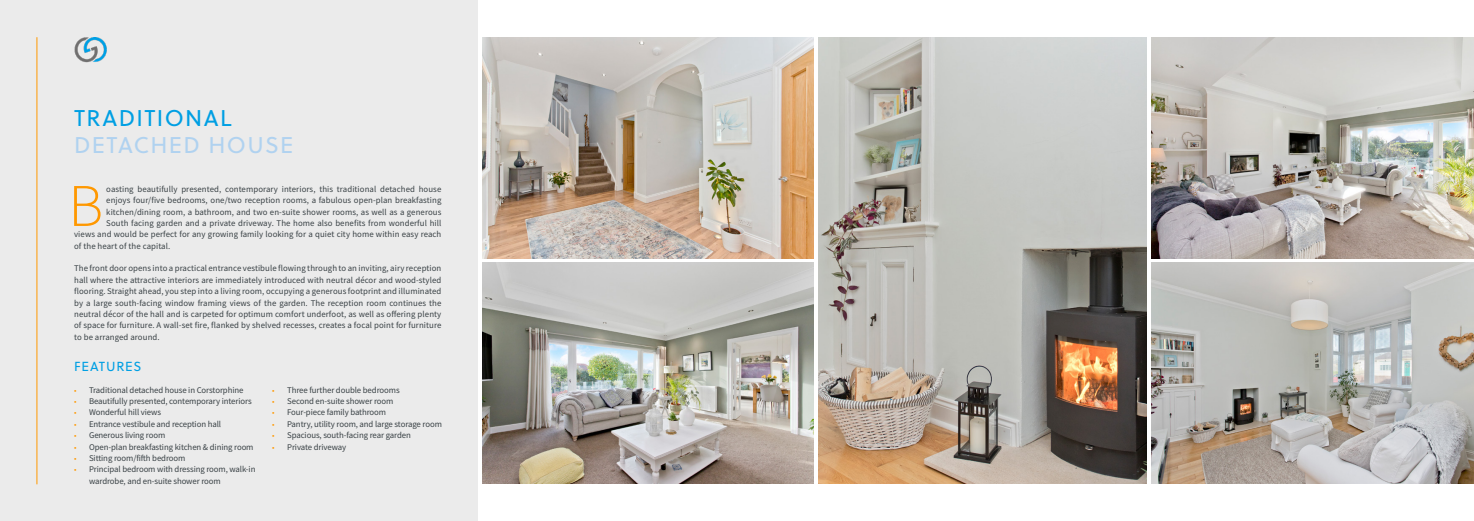
<style>
.page{position:relative;width:1474px;height:521px;background:#fff}
.page>*{position:absolute;margin:0;border:0;box-sizing:border-box;transform-origin:0 0}
.t1{font:300 60.55px "Source Sans Pro";color:#ff9800}
.t2{font:22.75px "Soleil";letter-spacing:.06em;color:#b0d2f0}
.t3{font:22.75px "Soleil";letter-spacing:.06em;color:#009fe3}
.t4{font:13.12px "Soleil";letter-spacing:.06em;color:#009fe3}
.t5{font:8.75px/11.4px "Source Sans Pro";letter-spacing:-.01em;color:#384044}
.t6{font:8.75px "Source Sans Pro";letter-spacing:.01em;color:#384044}
.s1{font-size:7.88px;color:#ff9800}
</style>
<div class="page">
<div style="left:0;top:0;width:477px;height:521px;background:#ebebeb"></div>
<hr style="left:36px;top:37px;width:1px;height:447px;background:#ff9800">
<img style="left:74px;top:38px;width:33px;height:25px">
<img style="left:818px;top:37px;width:328px;height:447px">
<img style="left:482px;top:37px;width:331px;height:221px">
<img style="left:482px;top:263px;width:331px;height:221px">
<img style="left:1151px;top:37px;width:322px;height:221px">
<img style="left:1151px;top:263px;width:322px;height:221px">
<p class="t3" style="left:74px;top:101px;width:159px">TRADITIONAL</p>
<p class="t2" style="left:74px;top:128px;width:221px">DETACHED HOUSE</p>
<p class="t1" style="left:68px;top:169px;width:36px">B</p>
<p class="t6" style="left:106px;top:183px;width:336px">oasting beautifully presented, contemporary interiors, this traditional detached house</p>
<p class="t6" style="left:106px;top:195px;width:336px">enjoys four/five bedrooms, one/two reception rooms, a fabulous open-plan breakfasting</p>
<p class="t6" style="left:106px;top:206px;width:336px">kitchen/dining room, a bathroom, and two en-suite shower rooms, as well as a generous</p>
<p class="t6" style="left:106px;top:217px;width:336px">South facing garden and a private driveway. The home also benefits from wonderful hill</p>
<p class="t6" style="left:74px;top:229px;width:369px">views and would be perfect for any growing family looking for a quiet city home within easy reach</p>
<p class="t6" style="left:74px;top:240px;width:98px">of the heart of the capital.</p>
<p class="t5" style="left:74px;top:263px;width:369px;text-align:justify">The front door opens into a practical entrance vestibule flowing through to an inviting, airy reception hall where the attractive interiors are immediately introduced with neutral décor and wood-styled flooring. Straight ahead, you step into a living room, occupying a generous footprint and illuminated by a large south-facing window framing views of the garden. The reception room continues the neutral décor of the hall and is carpeted for optimum comfort underfoot, as well as offering plenty of space for furniture. A wall-set fire, flanked by shelved recesses, creates a focal point for furniture to be arranged around.</p>
<p class="t4" style="left:74px;top:357px;width:69px">FEATURES</p>
<p class="t5" style="left:74px;top:384px;width:171px"><span class="s1">•</span> Traditional detached house in Corstorphine</p>
<p class="t5" style="left:74px;top:395px;width:179px"><span class="s1">•</span> Beautifully presented, contemporary interiors</p>
<p class="t5" style="left:74px;top:407px;width:88px"><span class="s1">•</span> Wonderful hill views</p>
<p class="t5" style="left:74px;top:418px;width:148px"><span class="s1">•</span> Entrance vestibule and reception hall</p>
<p class="t5" style="left:74px;top:429px;width:93px"><span class="s1">•</span> Generous living room</p>
<p class="t5" style="left:74px;top:441px;width:181px"><span class="s1">•</span> Open-plan breakfasting kitchen &amp; dining room</p>
<p class="t5" style="left:74px;top:452px;width:113px"><span class="s1">•</span> Sitting room/fifth bedroom</p>
<p class="t5" style="left:89px;top:464px;width:168px;text-indent:-15px"><span class="s1">•</span> Principal bedroom with dressing room, walk-in wardrobe, and en-suite shower room</p>
<p class="t5" style="left:272px;top:384px;width:129px"><span class="s1">•</span> Three further double bedrooms</p>
<p class="t5" style="left:272px;top:395px;width:123px"><span class="s1">•</span> Second en-suite shower room</p>
<p class="t5" style="left:272px;top:407px;width:115px"><span class="s1">•</span> Four-piece family bathroom</p>
<p class="t5" style="left:272px;top:418px;width:171px"><span class="s1">•</span> Pantry, utility room, and large storage room</p>
<p class="t5" style="left:272px;top:429px;width:140px"><span class="s1">•</span> Spacious, south-facing rear garden</p>
<p class="t5" style="left:272px;top:441px;width:76px"><span class="s1">•</span> Private driveway</p>
</div>
